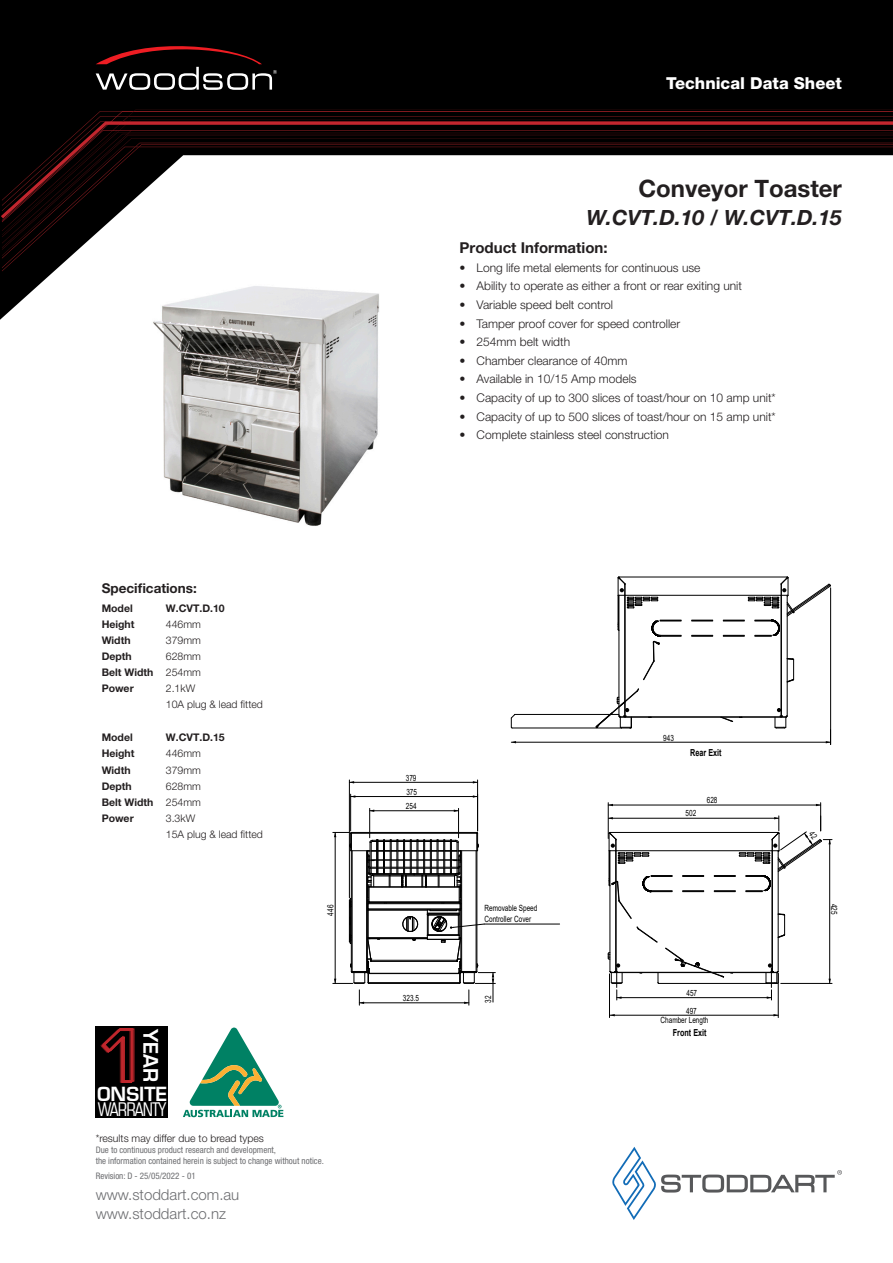
<style>
.page{position:relative;width:893px;height:1263px;background:#fff}
.page>*{position:absolute;margin:0;border:0;box-sizing:border-box;transform-origin:0 0}
.Non_TOC_Page_Header{font:700 24px "Helvetica Neue LT Pro";color:#231f20}
.Non_TOC_Page_Header-2{font:italic 700 21px "Helvetica Neue LT Pro";color:#231f20}
.t1{font:19.5px "Square 721 Dm Normal";color:#fff}
.t2{font:condensed 19.05px/15.6px "Square 721 BT";letter-spacing:-.05em;color:#fff;scale:.96 1}
.t3{font:800 16.5px "Helvetica Neue LT Pro";color:#fff}
.t4{font:300 15px/19.5px "Helvetica Neue LT Pro";color:#6c6d70}
.Description_-_Featur{font:700 15px "Helvetica Neue LT Pro";color:#231f20}
.Cells{font:700 13.5px "Helvetica Neue LT Pro";color:#231f20}
.t5{font:300 12px "Helvetica Neue LT Pro";color:#231f20}
.Cells-2{font:700 10.5px "Helvetica Neue LT Pro";color:#231f20}
.Cells-3{font:300 10.5px "Helvetica Neue LT Pro";color:#231f20}
.Bullet_Features_-_45{font:300 10.5px "Helvetica Neue LT Pro";color:#231f20}
.t6{font:700 9.6px "Arial";color:#000;scale:.75 1}
.t7{font:condensed 9px/10.8px "Helvetica Neue LT Pro";color:#6c6d70}
.t8{font:8.55px/10.8px "Arial";color:#000;scale:.75 1}
.s1{font-family:"Square 721 Dm Normal";font-stretch:normal}
</style>
<div class="page">
<svg style="left:0;top:0;width:893px;height:320px;fill:#000"></svg>
<svg style="left:2px;top:237px;width:891px;height:31px"></svg>
<svg style="left:2px;top:111px;width:891px;height:126px"></svg>
<svg style="left:612px;top:1147px;width:230px;height:73px"></svg>
<svg style="left:96px;top:43px;width:181px;height:47px;background:#2d2021"></svg>
<hr style="left:369px;top:808px;width:1px;height:30px;background:#000">
<hr style="left:458px;top:808px;width:1px;height:30px;background:#000">
<hr style="left:370px;top:810px;width:89px;height:1px;background:#000">
<hr style="left:350px;top:794px;width:1px;height:37px;background:#000">
<hr style="left:351px;top:796px;width:127px;height:1px;background:#000">
<hr style="left:477px;top:780px;width:1px;height:51px;background:#000">
<hr style="left:349px;top:780px;width:1px;height:118px;background:#000">
<hr style="left:349px;top:782px;width:129px;height:1px;background:#000">
<hr style="left:778px;top:974px;width:1px;height:43px;background:#000">
<hr style="left:610px;top:1015px;width:168px;height:1px;background:#000">
<hr style="left:515px;top:714px;width:104px;height:1px;background:#000">
<hr style="left:512px;top:728px;width:109px;height:1px;background:#000">
<svg style="left:510px;top:713px;width:6px;height:15px"></svg>
<hr style="left:484px;top:924px;width:76px;height:1px;background:#000">
<svg style="left:333px;top:832px;width:162px;height:173px"></svg>
<hr style="left:609px;top:974px;width:1px;height:43px;background:#000">
<svg style="left:595px;top:576px;width:237px;height:168px"></svg>
<hr style="left:830px;top:588px;width:1px;height:156px;background:#000">
<hr style="left:511px;top:742px;width:319px;height:1px;background:#000">
<img style="left:139px;top:266px;width:254px;height:260px">
<div style="left:96px;top:1026px;width:72px;height:92px;background:#000"></div>
<svg style="left:101px;top:1028px;width:34px;height:55px"></svg>
<svg style="left:183px;top:1027px;width:101px;height:91px"></svg>
<svg style="left:607px;top:803px;width:225px;height:197px"></svg>
<p class="Cells" style="left:102px;top:579px;width:97px">Specifications:</p>
<p class="Cells-2" style="left:102px;top:601px;width:33px">Model</p>
<p class="Cells-2" style="left:166px;top:601px;width:60px">W.CVT.D.10</p>
<p class="Cells-2" style="left:102px;top:617px;width:34px">Height</p>
<p class="Cells-3" style="left:166px;top:617px;width:37px">446mm</p>
<p class="Cells-2" style="left:102px;top:634px;width:30px">Width</p>
<p class="Cells-3" style="left:166px;top:634px;width:37px">379mm</p>
<p class="Cells-2" style="left:102px;top:650px;width:32px">Depth</p>
<p class="Cells-3" style="left:166px;top:650px;width:37px">628mm</p>
<p class="Cells-2" style="left:102px;top:666px;width:53px">Belt Width</p>
<p class="Cells-3" style="left:166px;top:666px;width:37px">254mm</p>
<p class="Cells-2" style="left:102px;top:682px;width:34px">Power</p>
<p class="Cells-3" style="left:166px;top:682px;width:31px">2.1kW</p>
<p class="Cells-3" style="left:166px;top:698px;width:99px">10A plug &amp; lead fitted</p>
<p class="Cells-2" style="left:102px;top:731px;width:33px">Model</p>
<p class="Cells-2" style="left:166px;top:731px;width:60px">W.CVT.D.15</p>
<p class="Cells-2" style="left:102px;top:747px;width:34px">Height</p>
<p class="Cells-3" style="left:166px;top:747px;width:37px">446mm</p>
<p class="Cells-2" style="left:102px;top:763px;width:30px">Width</p>
<p class="Cells-3" style="left:166px;top:764px;width:37px">379mm</p>
<p class="Cells-2" style="left:102px;top:779px;width:32px">Depth</p>
<p class="Cells-3" style="left:166px;top:780px;width:37px">628mm</p>
<p class="Cells-2" style="left:102px;top:795px;width:53px">Belt Width</p>
<p class="Cells-3" style="left:166px;top:796px;width:37px">254mm</p>
<p class="Cells-2" style="left:102px;top:811px;width:34px">Power</p>
<p class="Cells-3" style="left:166px;top:812px;width:31px">3.3kW</p>
<p class="Cells-3" style="left:166px;top:827px;width:99px">15A plug &amp; lead fitted</p>
<p class="t1" style="left:163px;top:1029px;width:55px;rotate:90deg">YEAR</p>
<p class="t2" style="left:97px;top:1086px;width:75px"><span class="s1">ONSITE<br></span>WARRANTY</p>
<p class="Bullet_Features_-_45" style="left:96px;top:1131px;width:170px">*results may differ due to bread types</p>
<p class="t8" style="left:325px;top:915px;width:16px;rotate:-90deg">446</p>
<p class="t7" style="left:96px;top:1144px;width:230px">Due to continuous product research and development,<br>the information contained herein is subject to change without notice.</p>
<p class="t4" style="left:96px;top:1184px;width:145px">www.stoddart.com.au www.stoddart.co.nz</p>
<p class="t7" style="left:96px;top:1170px;width:101px">Revision: D - 25/05/2022 - 01</p>
<h3 class="t3" style="left:666px;top:74px;width:177px">Technical Data Sheet</h3>
<p class="Non_TOC_Page_Header" style="left:638px;top:174px;width:205px">Conveyor Toaster</p>
<p class="Non_TOC_Page_Header-2" style="left:586px;top:205px;width:257px">W.CVT.D.10 / W.CVT.D.15</p>
<p class="Description_-_Featur" style="left:460px;top:238px;width:150px">Product Information:</p>
<p class="t5" style="left:460px;top:260px;width:242px">• Long life metal elements for continuous use</p>
<p class="t5" style="left:460px;top:279px;width:284px">• Ability to operate as either a front or rear exiting unit</p>
<p class="t5" style="left:460px;top:297px;width:155px">• Variable speed belt control</p>
<p class="t5" style="left:460px;top:316px;width:222px">• Tamper proof cover for speed controller</p>
<p class="t5" style="left:460px;top:335px;width:112px">• 254mm belt width</p>
<p class="t5" style="left:460px;top:353px;width:169px">• Chamber clearance of 40mm</p>
<p class="t5" style="left:460px;top:372px;width:179px">• Available in 10/15 Amp models</p>
<p class="t5" style="left:460px;top:390px;width:318px">• Capacity of up to 300 slices of toast/hour on 10 amp unit*</p>
<p class="t5" style="left:460px;top:409px;width:318px">• Capacity of up to 500 slices of toast/hour on 15 amp unit*</p>
<p class="t5" style="left:460px;top:428px;width:211px">• Complete stainless steel construction</p>
<p class="t8" style="left:406px;top:772px;width:16px">379</p>
<p class="t8" style="left:406px;top:786px;width:16px">375</p>
<p class="t8" style="left:406px;top:800px;width:16px">254</p>
<p class="t8" style="left:663px;top:732px;width:16px">943</p>
<p class="t6" style="left:690px;top:746px;width:43px">Rear Exit</p>
<p class="t8" style="left:686px;top:808px;width:16px">502</p>
<p class="t8" style="left:707px;top:795px;width:16px">628</p>
<p class="t8" style="left:484px;top:903px;width:72px">Removable Speed<br>Controller Cover</p>
<p class="t8" style="left:840px;top:904px;width:16px;rotate:90deg">425</p>
<p class="t8" style="left:403px;top:992px;width:23px">323.5</p>
<p class="t8" style="left:483px;top:1003px;width:11px;rotate:-90deg">32</p>
<p class="t8" style="left:686px;top:987px;width:16px">457</p>
<p class="t8" style="left:686px;top:1005px;width:16px">497</p>
<p class="t8" style="left:660px;top:1014px;width:65px">Chamber Length</p>
<p class="t6" style="left:673px;top:1026px;width:46px">Front Exit</p>
</div>
